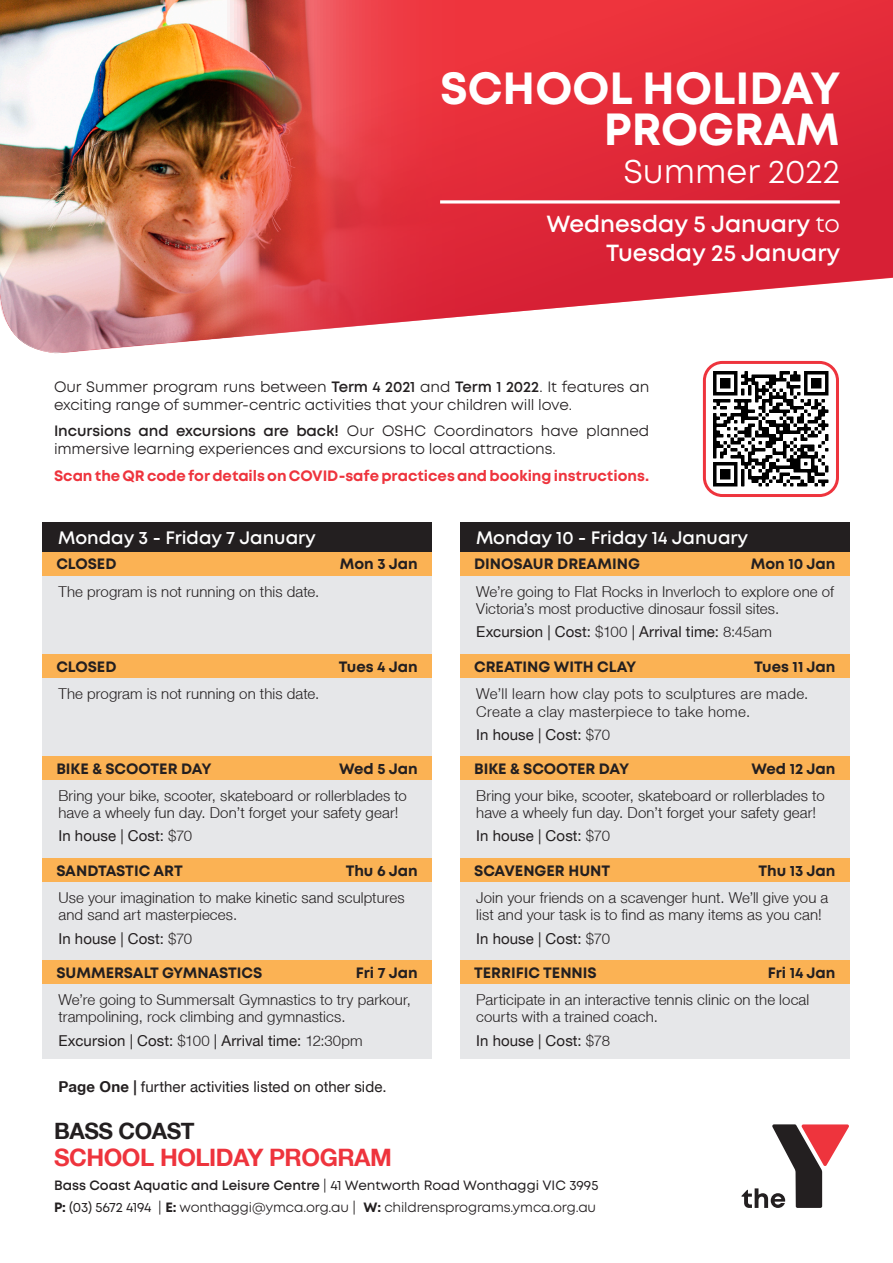
<style>
.page{position:relative;width:893px;height:1263px;background:#fff}
.page>*{position:absolute;margin:0;border:0;box-sizing:border-box;transform-origin:0 0}
.t1{font:700 45px/40.5px "Mont";color:#fff;text-align:right}
.t2{font:33px "Mont";color:#fff}
.t3{font:700 24px "Helvetica Neue LT";letter-spacing:-.02em;color:#ee343d}
.t4{font:600 23.4px "Mont";color:#fff}
.t5{font:700 22.5px "Helvetica Neue LT";letter-spacing:-.02em;color:#231f20}
.t6{font:600 18px "Mont";color:#fff}
.t7{font:300 15px/17.2px "Helvetica Neue LT";letter-spacing:.01em;color:#231f20}
.t8{font:15px/18px "Mont";letter-spacing:-.01em;color:#231f20}
.t9{font:15px "Helvetica Neue LT";letter-spacing:.005em;color:#231f20}
.t10{font:700 15px "Mont";color:#231f20}
.t11{font:300 15px/18px "Helvetica Neue LT";letter-spacing:.03em;color:#231f20}
.t12{font:700 15px "Mont";color:#ee343d}
.t13{font:13.5px "Mont";letter-spacing:-.01em;color:#231f20}
.t14{font:600 13.5px "Mont";color:#231f20}
.s1{font-weight:400}
.s2{font-weight:600}
.s3{font-weight:300}
.s4{font-weight:700}
.s5{font-style:inherit}
</style>
<div class="page">
<svg style="left:741px;top:1124px;width:108px;height:84px"></svg>
<img style="left:0;top:0;width:893px;height:353px">
<img style="left:707px;top:365px;width:128px;height:128px">
<div style="left:703px;top:361px;width:136px;height:136px;border:3px solid #ee343d;border-radius:18px"></div>
<svg style="left:440px;top:200px;width:400px;height:4px"></svg>
<div style="left:43px;top:545px;width:389px;height:514px;background:#e6e7e9"></div>
<div style="left:43px;top:552px;width:389px;height:24px;background:#fbb254"></div>
<div style="left:43px;top:654px;width:389px;height:24px;background:#fbb254"></div>
<div style="left:43px;top:756px;width:389px;height:24px;background:#fbb254"></div>
<div style="left:43px;top:858px;width:389px;height:24px;background:#fbb254"></div>
<div style="left:43px;top:960px;width:389px;height:24px;background:#fbb254"></div>
<div style="left:43px;top:522px;width:389px;height:30px;background:#231f20"></div>
<div style="left:460px;top:545px;width:389px;height:514px;background:#e6e7e9"></div>
<div style="left:460px;top:552px;width:389px;height:24px;background:#fbb254"></div>
<div style="left:460px;top:654px;width:389px;height:24px;background:#fbb254"></div>
<div style="left:460px;top:756px;width:389px;height:24px;background:#fbb254"></div>
<div style="left:460px;top:858px;width:389px;height:24px;background:#fbb254"></div>
<div style="left:460px;top:960px;width:389px;height:24px;background:#fbb254"></div>
<div style="left:460px;top:522px;width:389px;height:30px;background:#231f20"></div>
<p class="t1" style="left:440px;top:69px;width:402px">SCHOOL HOLIDAY<br>PROGRAM</p>
<p class="t2" style="left:623px;top:151px;width:218px">Summer 2022</p>
<p class="t4" style="left:546px;top:209px;width:295px">Wednesday 5 January <span class="s1">to</span></p>
<p class="t4" style="left:606px;top:238px;width:236px">Tuesday 25 January</p>
<p class="t8" style="left:54px;top:378px;width:597px">Our Summer program runs between <span class="s2">Term 4 2021</span> and <span class="s2">Term 1 2022</span>. It features an exciting range of summer-centric activities that your children will love.</p>
<p class="t8" style="left:54px;top:422px;width:597px"><span class="s2">Incursions and excursions are back!</span> Our OSHC Coordinators have planned immersive learning experiences and excursions to local attractions.</p>
<p class="t12" style="left:54px;top:466px;width:597px">Scan the QR code for details on COVID-safe practices and booking instructions.</p>
<h3 class="t6" style="left:58px;top:526px;width:259px">Monday 3 - Friday 7 January</h3>
<h3 class="t6" style="left:476px;top:526px;width:274px">Monday 10 - Friday 14 January</h3>
<p class="t10" style="left:56px;top:554px;width:62px">CLOSED</p>
<p class="t10" style="left:340px;top:554px;width:79px">Mon 3 Jan</p>
<p class="t10" style="left:474px;top:554px;width:167px">DINOSAUR DREAMING</p>
<p class="t10" style="left:751px;top:554px;width:86px">Mon 10 Jan</p>
<p class="t7" style="left:58px;top:582px;width:262px">The program is not running on this date.</p>
<p class="t7" style="left:476px;top:582px;width:359px">We’re going to Flat Rocks in Inverloch to explore one of<br>Victoria’s most productive dinosaur fossil sites.</p>
<p class="t9" style="left:476px;top:623px;width:297px">Excursion | Cost: <span class="s3">$100</span> | Arrival time: <span class="s3">8:45am</span></p>
<p class="t10" style="left:56px;top:656px;width:62px">CLOSED</p>
<p class="t10" style="left:339px;top:656px;width:80px">Tues 4 Jan</p>
<p class="t10" style="left:474px;top:656px;width:164px">CREATING WITH CLAY</p>
<p class="t10" style="left:754px;top:656px;width:83px">Tues 11 Jan</p>
<p class="t7" style="left:58px;top:684px;width:262px">The program is not running on this date.</p>
<p class="t11" style="left:476px;top:684px;width:334px">We’ll learn how clay pots to sculptures are made.<br>Create a clay masterpiece to take home.</p>
<p class="t9" style="left:476px;top:726px;width:135px">In house | Cost: <span class="s3">$70</span></p>
<p class="t10" style="left:56px;top:758px;width:157px">BIKE &amp; SCOOTER DAY</p>
<p class="t10" style="left:339px;top:758px;width:80px">Wed 5 Jan</p>
<p class="t10" style="left:474px;top:758px;width:157px">BIKE &amp; SCOOTER DAY</p>
<p class="t10" style="left:752px;top:758px;width:85px">Wed 12 Jan</p>
<p class="t7" style="left:58px;top:786px;width:350px">Bring your bike, scooter, skateboard or rollerblades to have a wheely fun day. Don’t forget your safety gear!</p>
<p class="t7" style="left:476px;top:786px;width:350px">Bring your bike, scooter, skateboard or rollerblades to have a wheely fun day. Don’t forget your safety gear!</p>
<p class="t9" style="left:58px;top:827px;width:135px">In house | Cost: <span class="s3">$70</span></p>
<p class="t9" style="left:476px;top:827px;width:135px">In house | Cost: <span class="s3">$70</span></p>
<p class="t10" style="left:56px;top:861px;width:128px">SANDTASTIC ART</p>
<p class="t10" style="left:346px;top:861px;width:74px">Thu 6 Jan</p>
<p class="t10" style="left:474px;top:861px;width:138px">SCAVENGER HUNT</p>
<p class="t10" style="left:758px;top:861px;width:79px">Thu 13 Jan</p>
<p class="t7" style="left:58px;top:888px;width:348px">Use your imagination to make kinetic sand sculptures and sand art masterpieces.</p>
<p class="t7" style="left:476px;top:888px;width:354px">Join your friends on a scavenger hunt. We’ll give you a list and your task is to find as many items as you can!</p>
<p class="t9" style="left:58px;top:929px;width:135px">In house | Cost: <span class="s3">$70</span></p>
<p class="t9" style="left:476px;top:929px;width:135px">In house | Cost: <span class="s3">$70</span></p>
<p class="t10" style="left:56px;top:963px;width:208px">SUMMERSALT GYMNASTICS</p>
<p class="t10" style="left:356px;top:963px;width:63px">Fri 7 Jan</p>
<p class="t10" style="left:474px;top:963px;width:124px">TERRIFIC TENNIS</p>
<p class="t10" style="left:768px;top:963px;width:69px">Fri 14 Jan</p>
<p class="t7" style="left:58px;top:990px;width:354px">We’re going to Summersalt Gymnastics to try parkour, trampolining, rock climbing and gymnastics.</p>
<p class="t7" style="left:476px;top:990px;width:335px">Participate in an interactive tennis clinic on the local courts with a trained coach.</p>
<p class="t9" style="left:58px;top:1031px;width:306px">Excursion | Cost: <span class="s3">$100</span> | Arrival time: <span class="s3">12:30pm</span></p>
<p class="t9" style="left:476px;top:1031px;width:135px">In house | Cost: <span class="s3">$78</span></p>
<p class="t9" style="left:58px;top:1077px;width:330px"><span class="s4">Page One |</span> further activities listed on other side.</p>
<p class="t5" style="left:54px;top:1117px;width:142px">BASS COAST</p>
<p class="t3" style="left:54px;top:1142px;width:339px">SCHOOL HOLIDAY PROGRAM</p>
<p class="t14" style="left:54px;top:1176px;width:546px">Bass Coast Aquatic and Leisure Centre <span class="s1">|</span> <span class="s1">41 Wentworth Road Wonthaggi VIC 3995</span></p>
<p class="t13" style="left:54px;top:1199px;width:544px"><span class="s4">P:</span> <span class="s5">(03) 5672 4194</span> | <span class="s4">E:</span> wonthaggi@ymca.org.au | <span class="s4">W:</span> childrensprograms.ymca.org.au</p>
</div>
